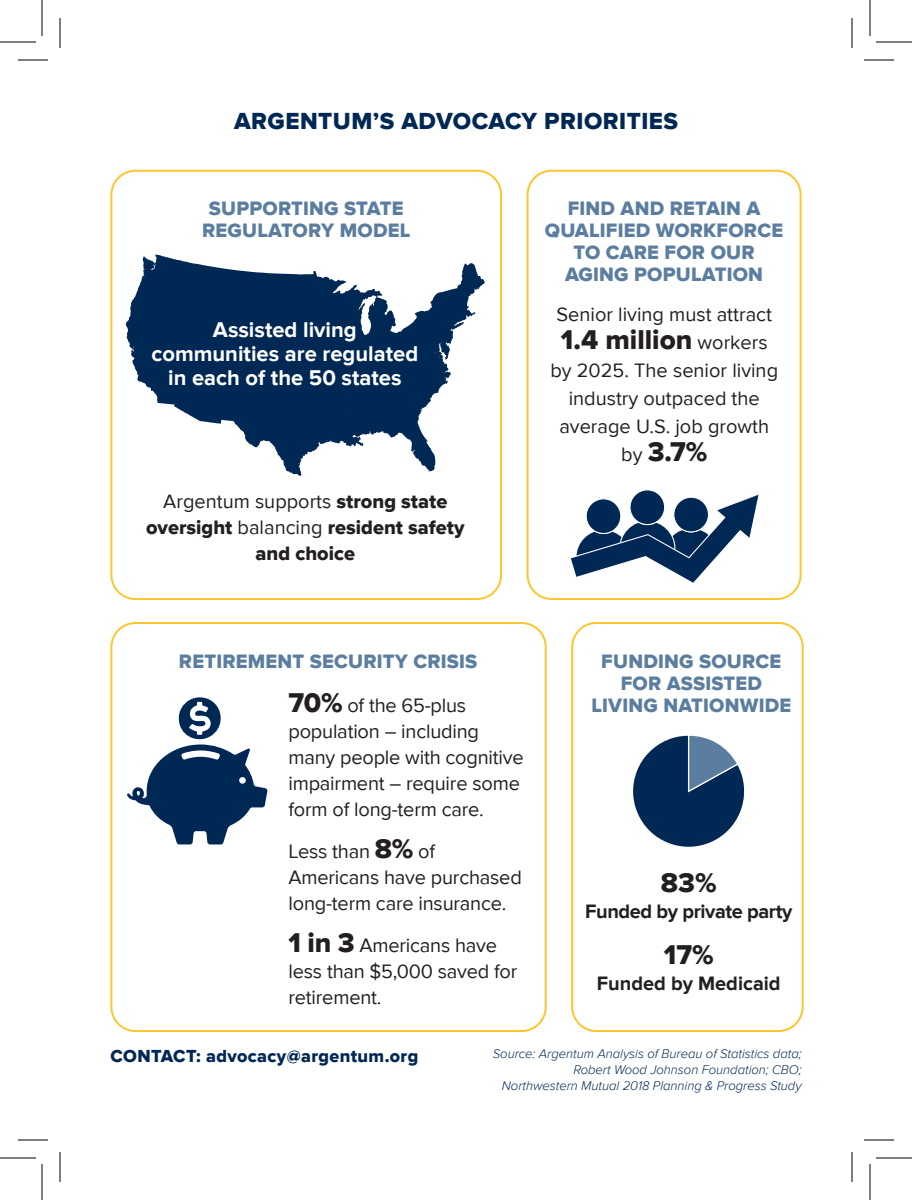
<style>
.page{position:relative;width:912px;height:1200px;background:#fff}
.page>*{position:absolute;margin:0;border:0;box-sizing:border-box;transform-origin:0 0}
.Body_Copy_Black{font:28px "Proxima Nova Extrabld";color:#231f20}
.Subhead{font:24px "Proxima Nova Extrabld";letter-spacing:.02em;color:#002854}
.Body_Copy_Black-2{font:700 22px/24px "Proxima Nova";color:#fff;text-align:center}
.Body_Copy_Black-3{font:20px/26px "Proxima Nova";letter-spacing:-.01em;color:#231f20}
.Subhead-2{font:20px/22px "Proxima Nova Extrabld";letter-spacing:.01em;color:#5b7ea0;text-align:center}
.Body_Copy_Black-4{font:20px/26px "Proxima Nova Extrabld";color:#231f20;text-align:center}
.Body_Copy_Black-5{font:700 20px "Proxima Nova";letter-spacing:-.02em;color:#231f20}
.Body_Copy_Black-6{font:700 20px "Proxima Nova";color:#231f20}
.Subhead-3{font:18px "Proxima Nova Extrabld";letter-spacing:.02em;color:#002854}
.Subhead-4{font:italic 300 13px/16px "Proxima Nova";color:#002854;text-align:right}
.s1{font-family:"Proxima Nova"}
.s2{font-family:"Proxima Nova";font-size:20px}
.s3{font-family:"Proxima Nova Extrabld";font-size:28px}
</style>
<div class="page">
<div style="left:110px;top:170px;width:392px;height:430px;border:2px solid #fec62e;border-radius:24px"></div>
<div style="left:527px;top:170px;width:275px;height:430px;border:2px solid #fec62e;border-radius:24px"></div>
<svg style="left:126px;top:254px;width:359px;height:222px;fill:#002854"></svg>
<div style="left:110px;top:622px;width:437px;height:410px;border:2px solid #fec62e;border-radius:24px"></div>
<div style="left:571px;top:622px;width:233px;height:410px;border:2px solid #fec62e;border-radius:24px"></div>
<svg style="left:127px;top:697px;width:141px;height:147px"></svg>
<svg style="left:571px;top:489px;width:188px;height:95px"></svg>
<svg style="left:633px;top:735px;width:112px;height:112px"></svg>
<hr style="left:18px;top:60px;width:30px;height:1px;background:#000">
<hr style="left:864px;top:60px;width:30px;height:1px;background:#000">
<hr style="left:18px;top:1140px;width:30px;height:1px;background:#000">
<hr style="left:864px;top:1140px;width:30px;height:1px;background:#000">
<hr style="left:60px;top:18px;width:1px;height:30px;background:#000">
<hr style="left:60px;top:1152px;width:1px;height:30px;background:#000">
<hr style="left:852px;top:18px;width:1px;height:30px;background:#000">
<hr style="left:852px;top:1152px;width:1px;height:30px;background:#000">
<hr style="left:0;top:42px;width:36px;height:1px;background:#000">
<hr style="left:876px;top:42px;width:36px;height:1px;background:#000">
<hr style="left:0;top:1158px;width:36px;height:1px;background:#000">
<hr style="left:876px;top:1158px;width:36px;height:1px;background:#000">
<hr style="left:42px;top:0;width:1px;height:36px;background:#000">
<hr style="left:42px;top:1164px;width:1px;height:36px;background:#000">
<hr style="left:870px;top:0;width:1px;height:36px;background:#000">
<hr style="left:870px;top:1164px;width:1px;height:36px;background:#000">
<p class="Subhead" style="left:234px;top:108px;width:445px">ARGENTUM’S ADVOCACY PRIORITIES</p>
<p class="Subhead-2" style="left:202px;top:198px;width:210px">SUPPORTING STATE<br>REGULATORY MODEL</p>
<p class="Subhead-2" style="left:545px;top:198px;width:240px">FIND AND RETAIN A<br>QUALIFIED WORKFORCE<br>TO CARE FOR OUR<br>AGING POPULATION</p>
<p class="Body_Copy_Black-2" style="left:151px;top:319px;width:268px">Assisted living communities are regulated in each of the 50 states</p>
<p class="Body_Copy_Black-4" style="left:146px;top:489px;width:320px"><span class="s1">Argentum supports</span> strong state oversight <span class="s1">balancing</span> resident safety and choice</p>
<p class="Body_Copy_Black-3" style="left:557px;top:302px;width:217px">Senior living must attract</p>
<p class="Body_Copy_Black" style="left:561px;top:324px;width:208px">1.4 million <span class="s2">workers</span></p>
<p class="Body_Copy_Black-3" style="left:550px;top:357px;width:229px;line-height:28px;text-align:center">by 2025. The senior living industry outpaced the average U.S. job growth</p>
<p class="Body_Copy_Black" style="left:621px;top:436px;width:87px"><span class="s2">by</span> 3.7%</p>
<p class="Subhead-2" style="left:179px;top:651px;width:300px">RETIREMENT SECURITY CRISIS</p>
<p class="Body_Copy_Black-3" style="left:288px;top:693px;width:237px"><span class="s3">70%</span> of the 65-plus population – including many people with cognitive impairment – require some form of long-term care.</p>
<p class="Body_Copy_Black-3" style="left:288px;top:839px;width:235px">Less than <span class="s3">8%</span> of<br>Americans have purchased long-term care insurance.</p>
<p class="Body_Copy_Black-3" style="left:288px;top:933px;width:230px"><span class="s3">1 in 3</span> Americans have less than $5,000 saved for retirement.</p>
<p class="Subhead-2" style="left:591px;top:651px;width:201px">FUNDING SOURCE<br>FOR ASSISTED<br>LIVING NATIONWIDE</p>
<p class="Body_Copy_Black" style="left:661px;top:867px;width:57px">83%</p>
<p class="Body_Copy_Black-5" style="left:585px;top:900px;width:209px">Funded by private party</p>
<p class="Body_Copy_Black" style="left:664px;top:938px;width:51px">17%</p>
<p class="Body_Copy_Black-6" style="left:597px;top:972px;width:185px">Funded by Medicaid</p>
<p class="Subhead-3" style="left:110px;top:1046px;width:309px">CONTACT: advocacy@argentum.org</p>
<p class="Subhead-4" style="left:493px;top:1046px;width:310px">Source: Argentum Analysis of Bureau of Statistics data;</p>
<p class="Subhead-4" style="left:502px;top:1062px;width:301px">Robert Wood Johnson Foundation; CBO;<br>Northwestern Mutual 2018 Planning &amp; Progress Study</p>
</div>
